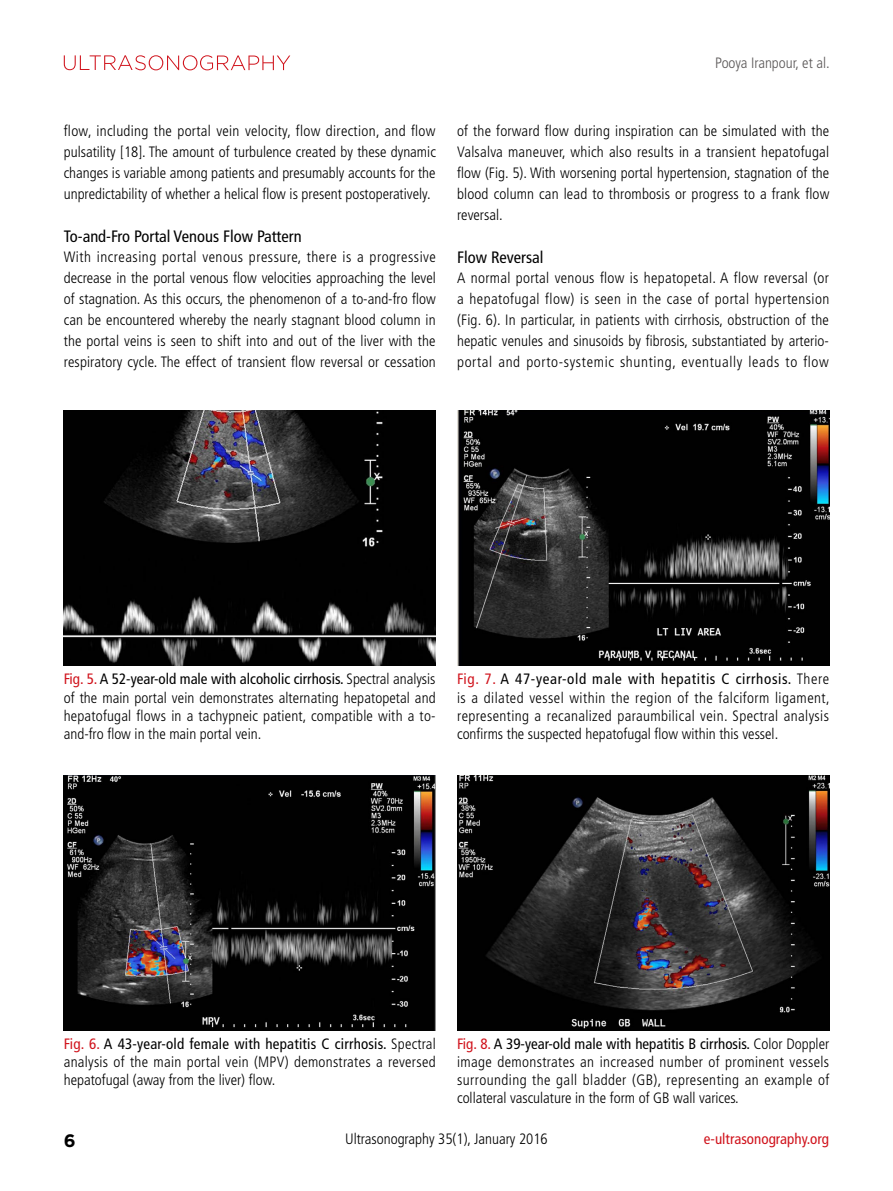
<style>
.page{position:relative;width:893px;height:1191px;background:#fff}
.page>*{position:absolute;margin:0;border:0;box-sizing:border-box;transform-origin:0 0}
.t1{font:700 18px "Gotham";color:#000}
.t2{font:condensed 16.5px "Frutiger LT Std";color:#000}
.t3{font:300 condensed 15px/21px "Frutiger LT Std";color:#000;text-align:justify}
.t4{font:condensed 15px "Frutiger LT Std";color:#d0131c}
.t5{font:300 condensed 15px "Frutiger LT Std";color:#5a5757}
.s1{font-weight:400;color:#d0131c}
.s2{font-weight:400}
</style>
<div class="page">
<svg style="left:64px;top:55px;width:226px;height:15px"></svg>
<img style="left:64px;top:775px;width:372px;height:255px">
<img style="left:457px;top:775px;width:372px;height:255px">
<img style="left:64px;top:410px;width:372px;height:255px">
<img style="left:457px;top:410px;width:372px;height:255px">
<p class="t3" style="left:64px;top:120px;width:374px">flow, including the portal vein velocity, flow direction, and flow pulsatility [18]. The amount of turbulence created by these dynamic changes is variable among patients and presumably accounts for the unpredictability of whether a helical flow is present postoperatively.</p>
<p class="t2" style="left:64px;top:227px;width:239px">To-and-Fro Portal Venous Flow Pattern</p>
<p class="t3" style="left:64px;top:246px;width:374px">With increasing portal venous pressure, there is a progressive decrease in the portal venous flow velocities approaching the level of stagnation. As this occurs, the phenomenon of a to-and-fro flow can be encountered whereby the nearly stagnant blood column in the portal veins is seen to shift into and out of the liver with the respiratory cycle. The effect of transient flow reversal or cessation</p>
<p class="t5" style="left:715px;top:54px;width:116px">Pooya Iranpour, et al.</p>
<p class="t3" style="left:457px;top:120px;width:374px">of the forward flow during inspiration can be simulated with the Valsalva maneuver, which also results in a transient hepatofugal flow (Fig. 5). With worsening portal hypertension, stagnation of the blood column can lead to thrombosis or progress to a frank flow reversal.</p>
<p class="t2" style="left:457px;top:248px;width:88px">Flow Reversal</p>
<p class="t3" style="left:457px;top:267px;width:374px">A normal portal venous flow is hepatopetal. A flow reversal (or a hepatofugal flow) is seen in the case of portal hypertension (Fig. 6). In particular, in patients with cirrhosis, obstruction of the hepatic venules and sinusoids by fibrosis, substantiated by arterio&shy;portal and porto-systemic shunting, eventually leads to flow</p>
<p class="t3" style="left:64px;top:670px;width:373px;line-height:18px"><span class="s1">Fig. 5.</span> <span class="s2">A 52-year-old male with alcoholic cirrhosis.</span> Spectral analysis of the main portal vein demonstrates alternating hepatopetal and hepatofugal flows in a tachypneic patient, compatible with a to&shy;and-fro flow in the main portal vein.</p>
<p class="t3" style="left:457px;top:670px;width:374px;line-height:18px"><span class="s1">Fig. 7.</span> <span class="s2">A 47-year-old male with hepatitis C cirrhosis.</span> There is a dilated vessel within the region of the falciform ligament, representing a recanalized paraumbilical vein. Spectral analysis confirms the suspected hepatofugal flow within this vessel.</p>
<p class="t3" style="left:64px;top:1035px;width:374px;line-height:18px"><span class="s1">Fig. 6.</span> <span class="s2">A 43-year-old female with hepatitis C cirrhosis.</span> Spectral analysis of the main portal vein (MPV) demonstrates a reversed hepatofugal (away from the liver) flow.</p>
<p class="t3" style="left:457px;top:1035px;width:374px;line-height:18px"><span class="s1">Fig. 8.</span> <span class="s2">A 39-year-old male with hepatitis B cirrhosis.</span> Color Doppler image demonstrates an increased number of prominent vessels surrounding the gall bladder (GB), representing an example of collateral vasculature in the form of GB wall varices.</p>
<p class="t1" style="left:64px;top:1130px;width:13px">6</p>
<p class="t3" style="left:345px;top:1128px;width:204px">Ultrasonography 35(1), January 2016</p>
<p class="t4" style="left:704px;top:1130px;width:127px">e-ultrasonography.org</p>
</div>
